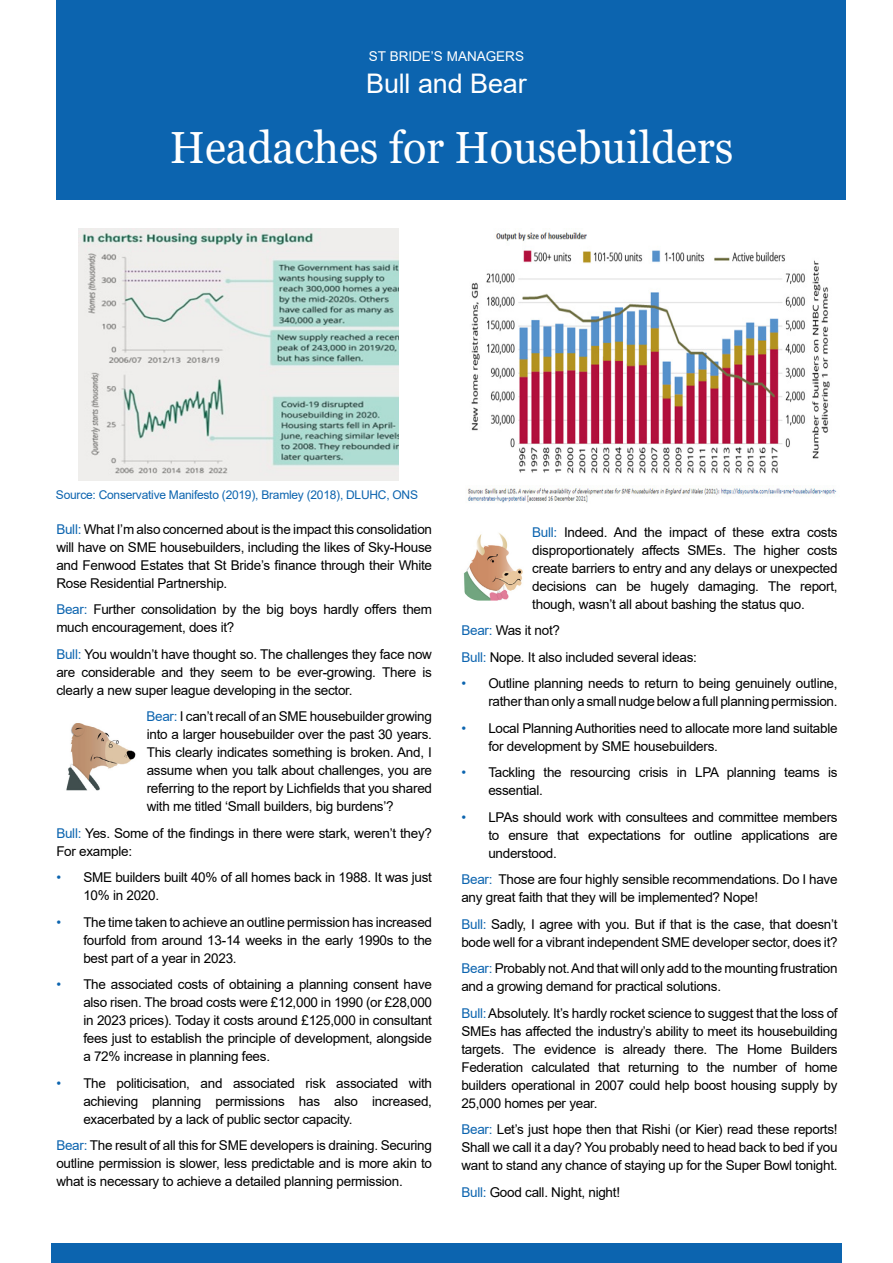
<style>
.page{position:relative;width:893px;height:1263px;background:#fff}
.page>*{position:absolute;margin:0;border:0;box-sizing:border-box;transform-origin:0 0}
.t1{font:45px "Georgia";color:#fff;scale:.96 1}
.t2{font:27px "Arial";letter-spacing:-.01em;color:#fff}
.t3{font:13.5px/18px "Arial";letter-spacing:-.02em;color:#000;text-align:justify}
.t4{font:13.5px "Arial";color:#fff}
.t5{font:12px "Arial";letter-spacing:-.02em;color:#0c64af}
.s1{color:#0c64af}
</style>
<div class="page">
<div style="left:51px;top:1243px;width:791px;height:20px;background:#0c64af"></div>
<div style="left:56px;top:0;width:790px;height:199px;background:#0c64af"></div>
<img style="left:78px;top:228px;width:321px;height:252px">
<img style="left:66px;top:723px;width:70px;height:68px">
<img style="left:467px;top:232px;width:370px;height:271px">
<img style="left:463px;top:533px;width:60px;height:68px">
<p class="t4" style="left:369px;top:47px;width:157px">ST BRIDE’S MANAGERS</p>
<h2 class="t2" style="left:366px;top:65px;width:162px">Bull and Bear</h2>
<h1 class="t1" style="left:170px;top:120px;width:589px">Headaches for Housebuilders</h1>
<p class="t5" style="left:56px;top:486px;width:364px">Source: Conservative Manifesto (2019), Bramley (2018), DLUHC, ONS</p>
<p class="t3" style="left:56px;top:520px;width:377px"><span class="s1">Bull:</span> What I’m also concerned about is the impact this consolidation will have on SME housebuilders, including the likes of Sky-House and Fenwood Estates that St Bride’s finance through their White Rose Residential Partnership.</p>
<p class="t3" style="left:56px;top:600px;width:377px"><span class="s1">Bear:</span> Further consolidation by the big boys hardly offers them much encouragement, does it?</p>
<p class="t3" style="left:56px;top:645px;width:377px"><span class="s1">Bull:</span> You wouldn’t have thought so. The challenges they face now are considerable and they seem to be ever-growing. There is clearly a new super league developing in the sector.</p>
<p class="t3" style="left:146px;top:707px;width:287px"><span class="s1">Bear:</span> I can’t recall of an SME housebuilder growing into a larger housebuilder over the past 30 years.<br>This clearly indicates something is broken. And, I assume when you talk about challenges, you are referring to the report by Lichfields that you shared with me titled ‘Small builders, big burdens’?</p>
<p class="t3" style="left:56px;top:824px;width:377px"><span class="s1">Bull:</span> Yes. Some of the findings in there were stark, weren’t they?<br>For example:</p>
<p class="t3" style="left:83px;top:868px;width:350px;text-indent:-27px"><span class="s1">•</span> SME builders built 40% of all homes back in 1988. It was just<br>10% in 2020.</p>
<p class="t3" style="left:83px;top:913px;width:350px;text-indent:-27px"><span class="s1">•</span> The time taken to achieve an outline permission has increased fourfold from around 13-14 weeks in the early 1990s to the best part of a year in 2023.</p>
<p class="t3" style="left:83px;top:975px;width:350px;text-indent:-27px"><span class="s1">•</span> The associated costs of obtaining a planning consent have also risen. The broad costs were £12,000 in 1990 (or £28,000 in 2023 prices). Today it costs around £125,000 in consultant fees just to establish the principle of development, alongside a 72% increase in planning fees.</p>
<p class="t3" style="left:83px;top:1074px;width:350px;text-indent:-27px"><span class="s1">•</span> The politicisation, and associated risk associated with achieving planning permissions has also increased, exacerbated by a lack of public sector capacity.</p>
<p class="t3" style="left:56px;top:1136px;width:377px"><span class="s1">Bear:</span> The result of all this for SME developers is draining. Securing outline permission is slower, less predictable and is more akin to what is necessary to achieve a detailed planning permission.</p>
<p class="t3" style="left:532px;top:523px;width:307px"><span class="s1">Bull:</span> Indeed. And the impact of these extra costs disproportionately affects SMEs. The higher costs create barriers to entry and any delays or unexpected decisions can be hugely damaging. The report, though, wasn’t all about bashing the status quo.</p>
<p class="t3" style="left:461px;top:617px;width:237px;line-height:26.5px"><span class="s1">Bear:</span> Was it not?<br><span class="s1">Bull:</span> Nope. It also included several ideas:</p>
<p class="t3" style="left:461px;top:674px;width:378px;text-align:right"><span class="s1">•</span> Outline planning needs to return to being genuinely outline, rather than only a small nudge below a full planning permission.</p>
<p class="t3" style="left:488px;top:719px;width:351px;text-indent:-27px"><span class="s1">•</span> Local Planning Authorities need to allocate more land suitable for development by SME housebuilders.</p>
<p class="t3" style="left:488px;top:763px;width:351px;text-indent:-27px"><span class="s1">•</span> Tackling the resourcing crisis in LPA planning teams is essential.</p>
<p class="t3" style="left:488px;top:808px;width:351px;text-indent:-27px"><span class="s1">•</span> LPAs should work with consultees and committee members to ensure that expectations for outline applications are understood.</p>
<p class="t3" style="left:461px;top:870px;width:378px"><span class="s1">Bear:</span> Those are four highly sensible recommendations. Do I have any great faith that they will be implemented? Nope!</p>
<p class="t3" style="left:461px;top:915px;width:378px"><span class="s1">Bull:</span> Sadly, I agree with you. But if that is the case, that doesn’t bode well for a vibrant independent SME developer sector, does it?</p>
<p class="t3" style="left:461px;top:959px;width:378px"><span class="s1">Bear:</span> Probably not. And that will only add to the mounting frustration and a growing demand for practical solutions.</p>
<p class="t3" style="left:461px;top:1004px;width:378px"><span class="s1">Bull:</span> Absolutely. It’s hardly rocket science to suggest that the loss of SMEs has affected the industry’s ability to meet its housebuilding targets. The evidence is already there. The Home Builders Federation calculated that returning to the number of home builders operational in 2007 could help boost housing supply by 25,000 homes per year.</p>
<p class="t3" style="left:461px;top:1120px;width:378px"><span class="s1">Bear:</span> Let’s just hope then that Rishi (or Kier) read these reports!<br>Shall we call it a day? You probably need to head back to bed if you want to stand any chance of staying up for the Super Bowl tonight.</p>
<p class="t3" style="left:461px;top:1183px;width:160px"><span class="s1">Bull:</span> Good call. Night, night!</p>
</div>
